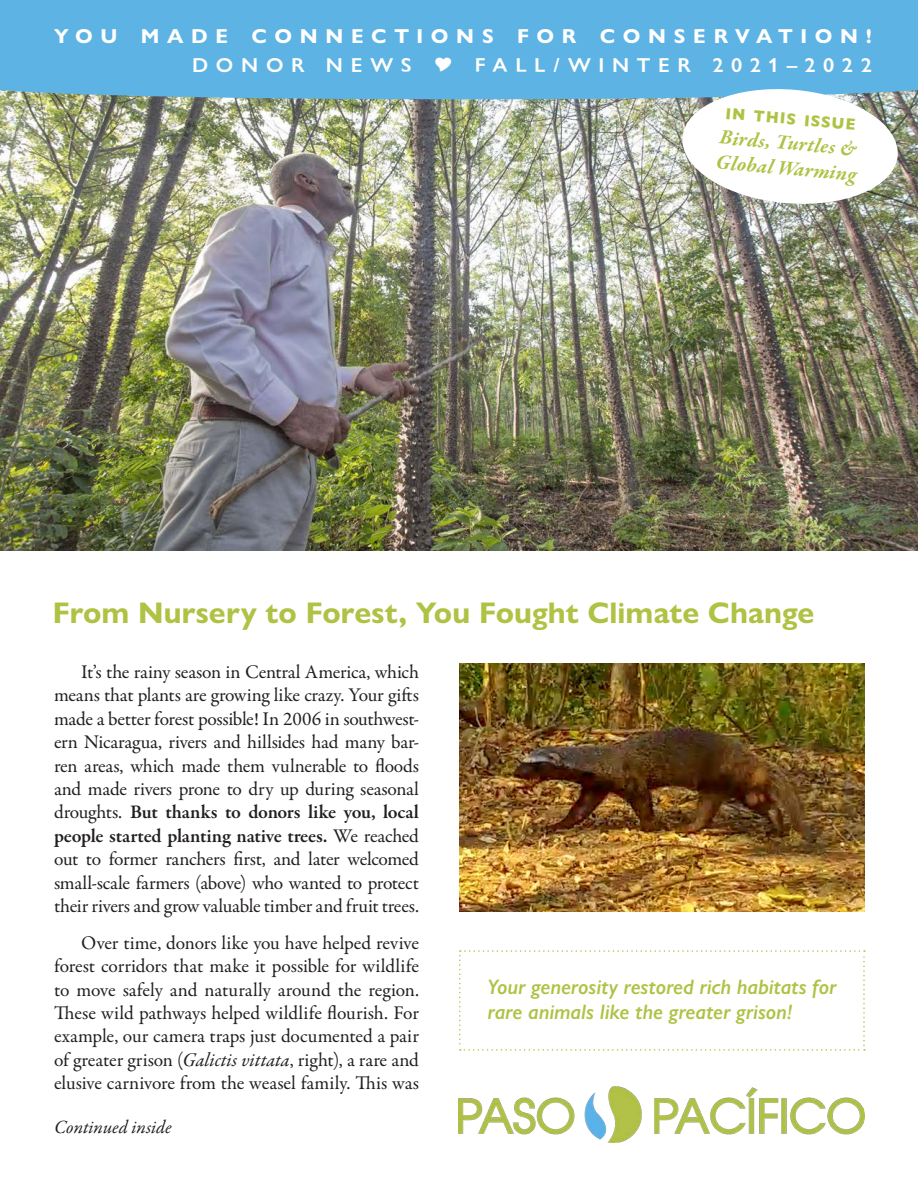
<style>
.page{position:relative;width:918px;height:1188px;background:#fff}
.page>*{position:absolute;margin:0;border:0;box-sizing:border-box;transform-origin:0 0}
.Heading_1__Story_of{font:700 30px "Gill Sans Nova";color:#b0c244}
.Pull_Quote{font:italic 600 21px/25.2px "Gill Sans Nova";color:#b0c244}
.Edition_Bubble{font:italic 700 21px/25.2px "Garamond Premr Pro";color:#b0c244}
.Edition_Bubble-2{font:700 21px "Gill Sans Nova";color:#b0c244}
.Title__Newsletter_Da{font:700 20.25px "Gill Sans Nova";letter-spacing:.365em;color:#fff;scale:1.04 1}
.Title__Newsletter_Da-2{font:600 20.25px "Gill Sans Nova";letter-spacing:.365em;color:#fff;scale:1.04 1}
.General_text__hyphen{font:19.5px/23.4px "Garamond Premr Pro";letter-spacing:-.01em;color:#231f20;text-align:justify}
.General_text__hyphen-2{font:italic 18.75px "Garamond Premr Pro";color:#231f20}
.s1{font-weight:600}
.s2{font-style:italic}
</style>
<div class="page">
<img style="left:458px;top:1086px;width:406px;height:57px">
<img style="left:0;top:208px;width:918px;height:342px">
<div style="left:0;top:0;width:918px;height:89px;background:#5db3e4"></div>
<svg style="left:459px;top:950px;width:406px;height:101px"></svg>
<img style="left:459px;top:664px;width:406px;height:248px">
<img style="left:0;top:89px;width:918px;height:119px">
<p class="Title__Newsletter_Da" style="left:54px;top:24px;width:788px">YOU MADE CONNECTIONS FOR CONSERVATION!</p>
<p class="Title__Newsletter_Da-2" style="left:192px;top:52px;width:212px">DONOR NEWS</p>
<p class="Title__Newsletter_Da-2" style="left:475px;top:52px;width:383px">FALL/WINTER 2021–2022</p>
<p class="Edition_Bubble-2" style="left:727px;top:99px;width:132px;rotate:5deg">in this issue</p>
<p class="Edition_Bubble" style="left:719px;top:125px;width:142px;rotate:5deg">Birds, Turtles &amp;<br>Global Warming</p>
<p class="Heading_1__Story_of" style="left:53px;top:595px;width:763px">From Nursery to Forest, You Fought Climate Change</p>
<p class="General_text__hyphen" style="left:54px;top:661px;width:366px;text-indent:27px">It’s the rainy season in Central America, which means that plants are growing like crazy. Your gifts made a better forest possible! In 2006 in southwest&shy;ern Nicaragua, rivers and hillsides had many bar&shy;ren areas, which made them vulnerable to floods and made rivers prone to dry up during seasonal droughts. <span class="s1">But thanks to donors like you, local people started planting native trees.</span> We reached out to former ranchers first, and later welcomed small-scale farmers (above) who wanted to protect their rivers and grow valuable timber and fruit trees.</p>
<p class="General_text__hyphen" style="left:54px;top:931px;width:366px;text-indent:27px">Over time, donors like you have helped revive forest corridors that make it possible for wildlife to move safely and naturally around the region.<br>These wild pathways helped wildlife flourish. For example, our camera traps just documented a pair of greater grison (<span class="s2">Galictis vittata</span>, right), a rare and elusive carnivore from the weasel family. This was</p>
<p class="General_text__hyphen-2" style="left:54px;top:1116px;width:119px">Continued inside</p>
<p class="Pull_Quote" style="left:488px;top:974px;width:350px">Your generosity restored rich habitats for rare animals like the greater grison!</p>
</div>
